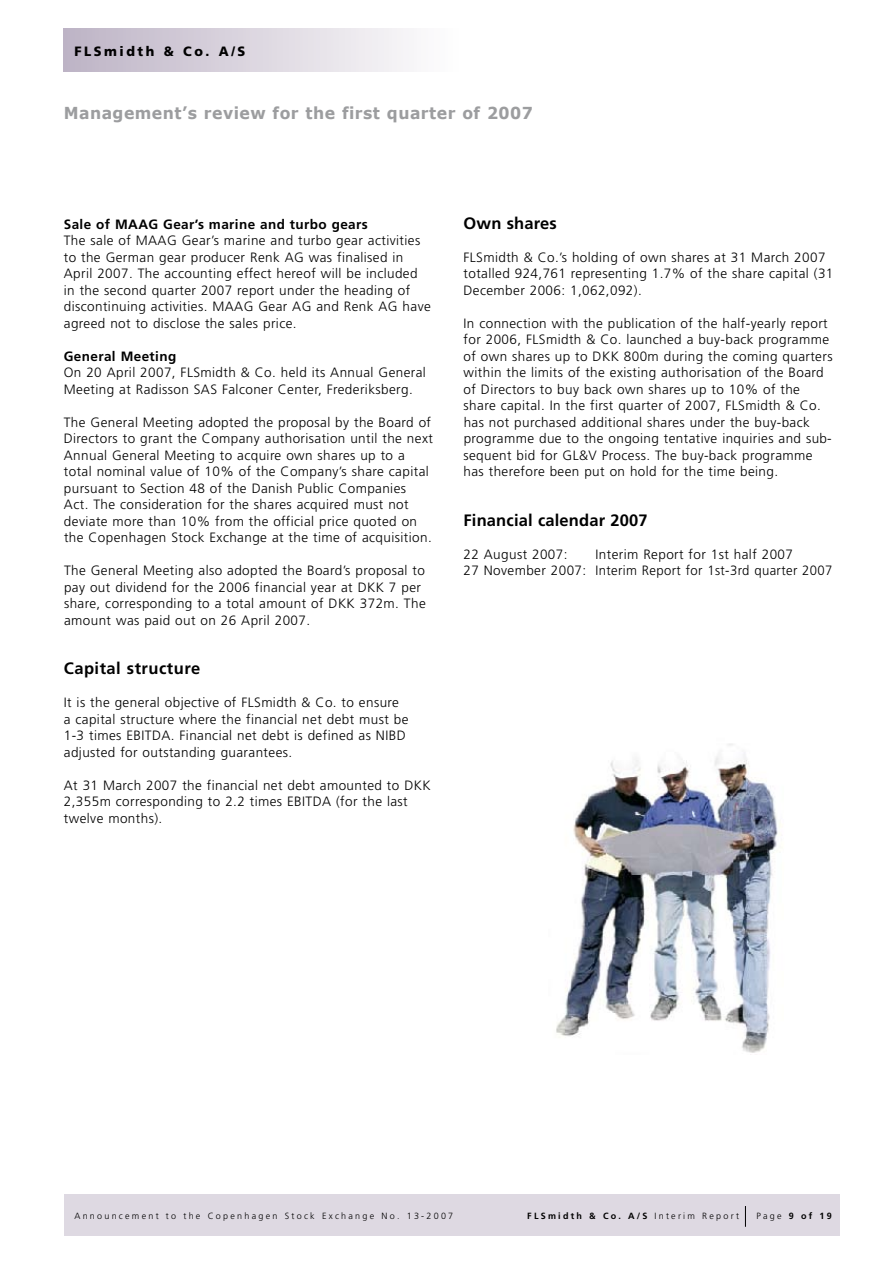
<style>
.page{position:relative;width:893px;height:1263px;background:#fff}
.page>*{position:absolute;margin:0;border:0;box-sizing:border-box;transform-origin:0 0}
.t1{font:700 16.5px "Verdana";letter-spacing:.03em;color:#9c9d9f;scale:.95 1}
.t2{font:700 16.5px "Frutiger";letter-spacing:.01em;color:#000}
.t3{font:700 16.5px "Frutiger";letter-spacing:.03em;color:#000}
.t4{font:300 13.5px/16.5px "Frutiger";letter-spacing:.03em;color:#000}
.t5{font:700 13.5px "Frutiger";letter-spacing:.03em;color:#000}
.t6{font:900 13.5px "Frutiger";letter-spacing:.2em;color:#000;scale:.95 1}
.t7{font:300 9px "Frutiger";letter-spacing:.25em;color:#000}
.t8{font:700 9px "Frutiger";letter-spacing:.25em;color:#000}
.s1{font-weight:300}
</style>
<div class="page">
<div style="left:64px;top:1194px;width:775px;height:41px;background:#ded9e2"></div>
<div style="left:64px;top:29px;width:395px;height:42px;background:linear-gradient(to right,#bdb3c5,#fefefe)"></div>
<svg style="left:745px;top:1206px;width:1px;height:21px"></svg>
<img style="left:556px;top:744px;width:225px;height:309px">
<p class="t6" style="left:74px;top:43px;width:181px">FLSmidth &amp; Co. A/S</p>
<p class="t1" style="left:64px;top:102px;width:495px">Management’s review for the first quarter of 2007</p>
<p class="t5" style="left:64px;top:216px;width:306px">Sale of MAAG Gear’s marine and turbo gears</p>
<p class="t4" style="left:64px;top:232px;width:369px">The sale of MAAG Gear’s marine and turbo gear activities to the German gear producer Renk AG was finalised in April 2007. The accounting effect hereof will be included in the second quarter 2007 report under the heading of discontinuing activities. MAAG Gear AG and Renk AG have agreed not to disclose the sales price.</p>
<p class="t5" style="left:64px;top:348px;width:114px">General Meeting</p>
<p class="t4" style="left:64px;top:364px;width:364px">On 20 April 2007, FLSmidth &amp; Co. held its Annual General<br>Meeting at Radisson SAS Falconer Center, Frederiksberg.</p>
<p class="t4" style="left:64px;top:414px;width:371px">The General Meeting adopted the proposal by the Board of Directors to grant the Company authorisation until the next Annual General Meeting to acquire own shares up to a total nominal value of 10% of the Company’s share capital pursuant to Section 48 of the Danish Public Companies Act. The consideration for the shares acquired must not deviate more than 10% from the official price quoted on the Copenhagen Stock Exchange at the time of acquisition.</p>
<p class="t4" style="left:64px;top:562px;width:363px">The General Meeting also adopted the Board’s proposal to pay out dividend for the 2006 financial year at DKK 7 per share, corresponding to a total amount of DKK 372m. The amount was paid out on 26 April 2007.</p>
<p class="t3" style="left:64px;top:659px;width:138px">Capital structure</p>
<p class="t4" style="left:64px;top:694px;width:346px">It is the general objective of FLSmidth &amp; Co. to ensure a capital structure where the financial net debt must be 1-3 times EBITDA. Financial net debt is defined as NIBD adjusted for outstanding guarantees.</p>
<p class="t4" style="left:64px;top:777px;width:368px">At 31 March 2007 the financial net debt amounted to DKK<br>2,355m corresponding to 2.2 times EBITDA (for the last twelve months).</p>
<p class="t2" style="left:463px;top:213px;width:95px">Own shares</p>
<p class="t4" style="left:463px;top:249px;width:371px">FLSmidth &amp; Co.’s holding of own shares at 31 March 2007 totalled 924,761 representing 1.7% of the share capital (31<br>December 2006: 1,062,092).</p>
<p class="t4" style="left:463px;top:315px;width:371px">In connection with the publication of the half-yearly report for 2006, FLSmidth &amp; Co. launched a buy-back programme of own shares up to DKK 800m during the coming quarters within the limits of the existing authorisation of the Board of Directors to buy back own shares up to 10% of the share capital. In the first quarter of 2007, FLSmidth &amp; Co. has not purchased additional shares under the buy-back programme due to the ongoing tentative inquiries and sub&shy;sequent bid for GL&amp;V Process. The buy-back programme has therefore been put on hold for the time being.</p>
<p class="t2" style="left:463px;top:510px;width:186px">Financial calendar 2007</p>
<p class="t4" style="left:463px;top:546px;width:105px">22 August 2007:</p>
<p class="t4" style="left:463px;top:546px;width:370px;text-indent:132px">Interim Report for 1st half 2007<br>27 November 2007: Interim Report for 1st-3rd quarter 2007</p>
<p class="t7" style="left:74px;top:1211px;width:380px">Announcement to the Copenhagen Stock Exchange No. 13-2007</p>
<p class="t8" style="left:527px;top:1210px;width:213px">FLSmidth &amp; Co. A/S <span class="s1">Interim Report</span></p>
<p class="t7" style="left:756px;top:1211px;width:27px">Page</p>
<p class="t8" style="left:801px;top:1210px;width:32px">of 19</p>
</div>
